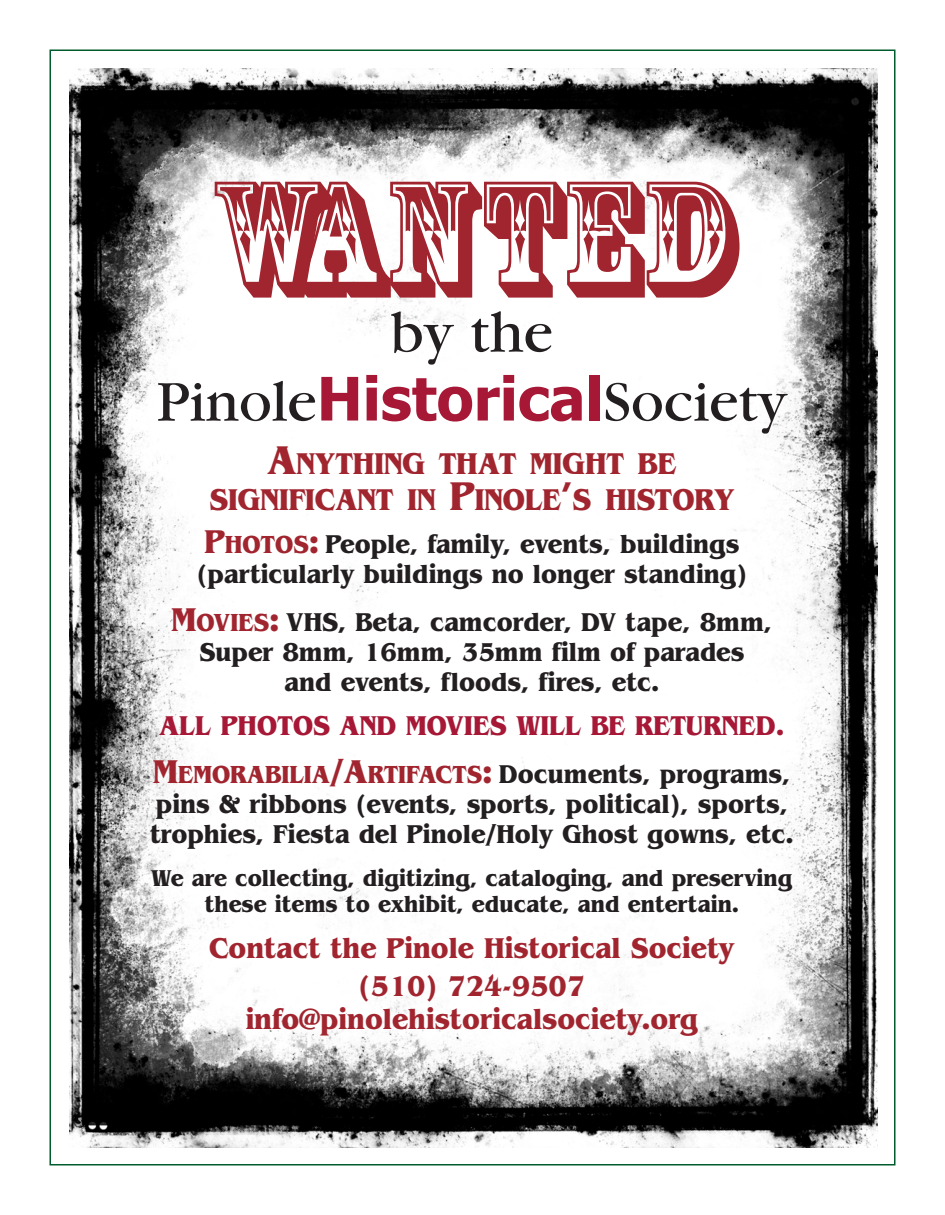
<style>
.page{position:relative;width:945px;height:1215px;background:#fff}
.page>*{position:absolute;margin:0;border:0;box-sizing:border-box;transform-origin:0 0}
.t1{font:154.5px "Rosewood Std";color:#a1252f}
.t2{font:60px/69px "Garamond";color:#231f20;text-align:center}
.t3{font:700 31.5px/36px "Benguiat";color:#a1252f;text-align:center;scale:.9 1}
.t4{font:700 30px/37.5px "Benguiat";color:#a1252f;text-align:center;scale:.9 1}
.t5{font:700 28.5px "Benguiat";color:#a61836;scale:.9 1}
.t6{font:700 27px/30px "Benguiat";color:#231f20;scale:.9 1}
.t7{font:700 24px/25.5px "Benguiat";color:#231f20;text-align:center;scale:.9 1}
.s1{font-family:"Tahoma";font-weight:700;color:#a61836}
.s2{font-size:42px}
.s3{font-size:34.5px;color:#a1252f}
.s4{font-size:25.8px;color:#a1252f}
</style>
<div class="page">
<img style="left:69px;top:68px;width:809px;height:1080px">
<h1 class="t1" style="left:209px;top:182px;width:527px">WANTED</h1>
<h2 class="t2" style="left:157px;top:304px;width:631px">by the<br>Pinole<span class="s1">Historical</span>Society</h2>
<p class="t3" style="left:209px;top:448px;width:585px"><span class="s2">A</span>NYTHING THAT MIGHT BE<br>SIGNIFICANT IN <span class="s2">P</span>INOLE<span class="s2">’</span>S HISTORY</p>
<p class="t6" style="left:197px;top:532px;width:613px"><span class="s3">P</span><span class="s4">HOTOS</span><span class="s3">:</span> People, family, events, buildings (particularly buildings no longer standing)</p>
<p class="t6" style="left:172px;top:610px;width:669px;text-align:center"><span class="s3">M</span><span class="s4">OVIES</span><span class="s3">:</span> VHS, Beta, camcorder, DV tape, 8mm,<br>Super 8mm, 16mm, 35mm film of parades<br>and events, floods, fires, etc.</p>
<p class="t5" style="left:159px;top:715px;width:696px">ALL PHOTOS AND MOVIES WILL BE RETURNED.</p>
<p class="t6" style="left:150px;top:761px;width:717px"><span class="s3">M</span><span class="s4">EMORABILIA</span><span class="s3">/A</span><span class="s4">RTIFACTS</span><span class="s3">:</span> Documents, programs, pins &amp; ribbons (events, sports, political), sports, trophies, Fiesta del Pinole/Holy Ghost gowns, etc.</p>
<p class="t7" style="left:151px;top:868px;width:714px">We are collecting, digitizing, cataloging, and preserving these items to exhibit, educate, and entertain.</p>
<p class="t4" style="left:209px;top:932px;width:585px">Contact the Pinole Historical Society (510) 724-9507</p>
<p class="t4" style="left:246px;top:1003px;width:504px">info@pinolehistoricalsociety.org</p>
</div>
